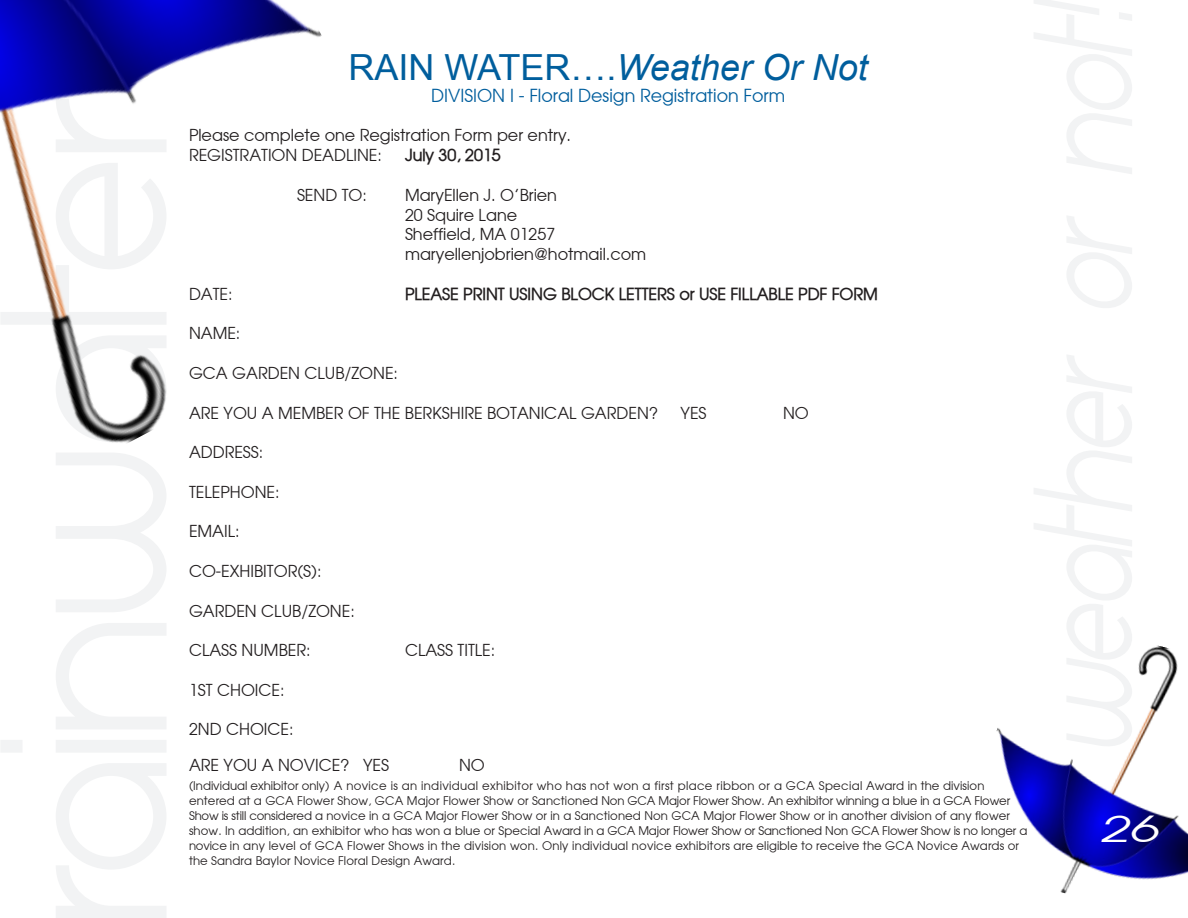
<style>
.page{position:relative;width:1188px;height:918px;background:#fff}
.page>*{position:absolute;margin:0;border:0;box-sizing:border-box;transform-origin:0 0}
.t1{font:italic 36px "Arial";color:#005e9d}
.t2{font:italic 36px "Atilla Extended";color:#fff}
.t3{font:18px "Atilla Normal";color:#005e9d}
.t4{font:16.5px "Atilla Normal";color:#231f20}
.t5{font:700 16.5px "Atilla";color:#231f20}
.t6{font:12px/15px "Atilla Normal";letter-spacing:.01em;color:#231f20}
.s1{font-style:normal}
</style>
<div class="page">
<img style="left:996px;top:645px;width:192px;height:249px">
<img style="left:0;top:0;width:322px;height:443px">
<p class="t1" style="left:349px;top:44px;width:521px"><span class="s1">RAIN WATER….</span>Weather Or Not</p>
<p class="t3" style="left:431px;top:84px;width:355px">DIVISION I - Floral Design Registration Form</p>
<p class="t4" style="left:189px;top:125px;width:384px">Please complete one Registration Form per entry.</p>
<p class="t4" style="left:189px;top:144px;width:194px">REGISTRATION DEADLINE:</p>
<p class="t5" style="left:405px;top:144px;width:97px">July 30, 2015</p>
<p class="t4" style="left:297px;top:184px;width:71px">SEND TO:</p>
<p class="t4" style="left:405px;top:184px;width:154px">MaryEllen J. O’Brien</p>
<p class="t4" style="left:405px;top:204px;width:114px">20 Squire Lane</p>
<p class="t4" style="left:405px;top:224px;width:152px">Sheffield, MA 01257</p>
<p class="t4" style="left:405px;top:243px;width:243px">maryellenjobrien@hotmail.com</p>
<p class="t4" style="left:189px;top:283px;width:45px">DATE:</p>
<p class="t5" style="left:405px;top:283px;width:474px">PLEASE PRINT USING BLOCK LETTERS or USE FILLABLE PDF FORM</p>
<p class="t4" style="left:189px;top:323px;width:53px">NAME:</p>
<p class="t4" style="left:189px;top:362px;width:211px">GCA GARDEN CLUB/ZONE:</p>
<p class="t4" style="left:189px;top:402px;width:471px">ARE YOU A MEMBER OF THE BERKSHIRE BOTANICAL GARDEN?</p>
<p class="t4" style="left:681px;top:402px;width:28px">YES</p>
<p class="t4" style="left:783px;top:402px;width:27px">NO</p>
<p class="t4" style="left:189px;top:441px;width:76px">ADDRESS:</p>
<p class="t4" style="left:189px;top:481px;width:92px">TELEPHONE:</p>
<p class="t4" style="left:189px;top:521px;width:52px">EMAIL:</p>
<p class="t4" style="left:189px;top:560px;width:134px">CO-EXHIBITOR(S):</p>
<p class="t4" style="left:189px;top:600px;width:167px">GARDEN CLUB/ZONE:</p>
<p class="t4" style="left:189px;top:639px;width:123px">CLASS NUMBER:</p>
<p class="t4" style="left:405px;top:639px;width:92px">CLASS TITLE:</p>
<p class="t4" style="left:189px;top:679px;width:97px">1ST CHOICE:</p>
<p class="t4" style="left:189px;top:719px;width:106px">2ND CHOICE:</p>
<p class="t4" style="left:189px;top:754px;width:202px">ARE YOU A NOVICE? YES</p>
<p class="t4" style="left:459px;top:754px;width:27px">NO</p>
<p class="t6" style="left:189px;top:778px;width:840px">(Individual exhibitor only) A novice is an individual exhibitor who has not won a first place ribbon or a GCA Special Award in the division entered at a GCA Flower Show, GCA Major Flower Show or Sanctioned Non GCA Major Flower Show. An exhibitor winning a blue in a GCA Flower Show is still considered a novice in a GCA Major Flower Show or in a Sanctioned Non GCA Major Flower Show or in another division of any flower show. In addition, an exhibitor who has won a blue or Special Award in a GCA Major Flower Show or Sanctioned Non GCA Flower Show is no longer a novice in any level of GCA Flower Shows in the division won. Only individual novice exhibitors are eligible to receive the GCA Novice Awards or the Sandra Baylor Novice Floral Design Award.</p>
<p class="t2" style="left:1100px;top:806px;width:60px">26</p>
</div>
